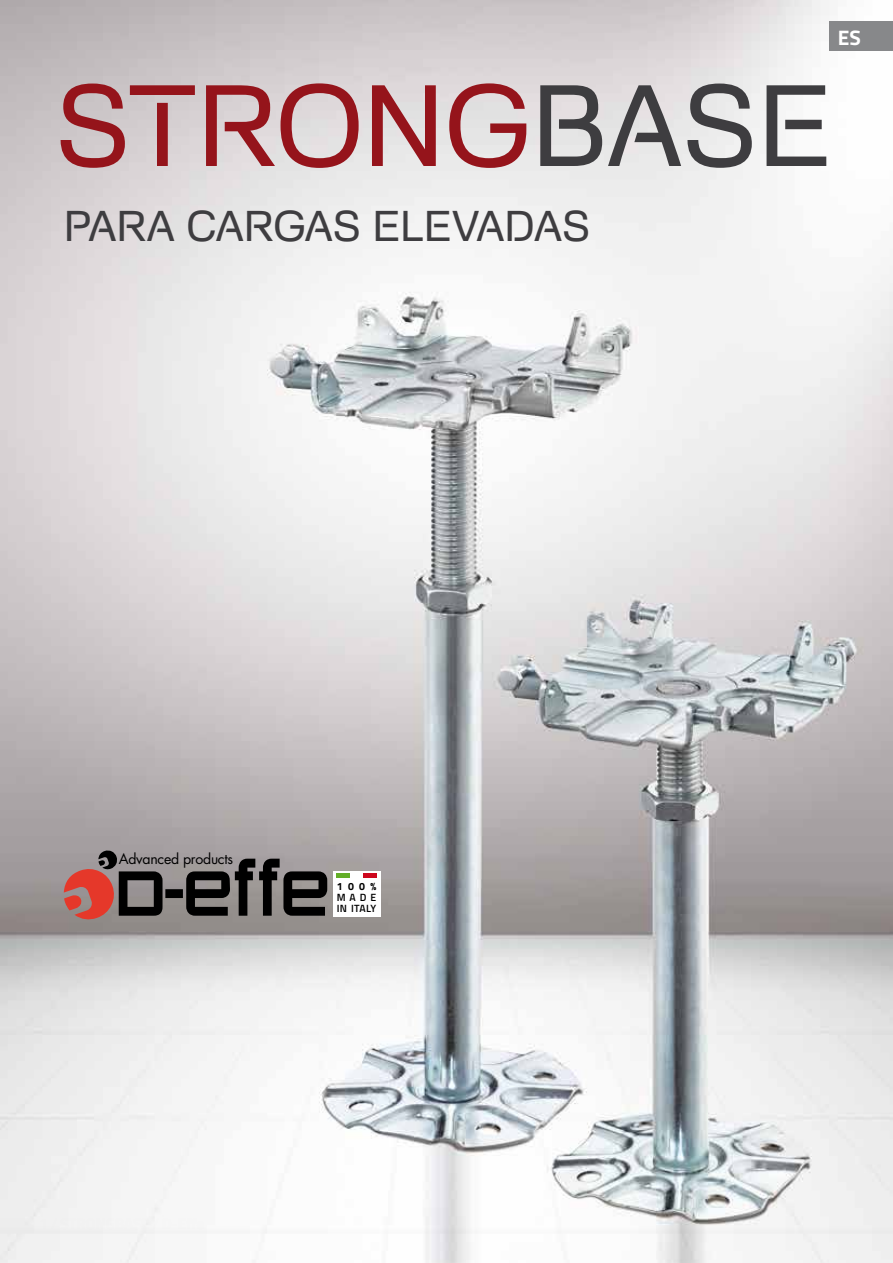
<style>
.page{position:relative;width:893px;height:1263px;background:#fff}
.page>*{position:absolute;margin:0;border:0;box-sizing:border-box;transform-origin:0 0}
.t1{font:112.5px "Foobar Pro";color:#95141b}
.t2{font:42px "Foobar Pro";color:#3e3d40}
.t3{font:700 21px "Titillium Web";color:#fff}
.t4{font:14.1px "Futura";letter-spacing:-.02em;color:#000}
.t5{font:600 10.5px/11.2px "Titillium Web";letter-spacing:.02em;color:#000}
.t6{font:700 10.5px "Titillium Web";color:#000}
.s1{color:#3e3d40}
</style>
<div class="page">
<div style="left:0;top:1218px;width:35px;height:13px;background:#ededed"></div>
<img style="left:1px;top:0;width:892px;height:1263px">
<div style="left:333px;top:871px;width:47px;height:45px;background:#fff"></div>
<svg style="left:64px;top:850px;width:263px;height:69px;background:#746160"></svg>
<div style="left:337px;top:873px;width:13px;height:5px;background:#63ae28"></div>
<div style="left:363px;top:873px;width:13px;height:5px;background:#cd071e"></div>
<div style="left:829px;top:21px;width:64px;height:30px;background:#87888a"></div>
<p class="t3" style="left:838px;top:22px;width:25px">ES</p>
<h1 class="t1" style="left:55px;top:60px;width:778px">STRONG<span class="s1">BASE</span></h1>
<p class="t2" style="left:64px;top:202px;width:528px">PARA CARGAS ELEVADAS</p>
<p class="t4" style="left:119px;top:849px;width:116px">Advanced products</p>
<p class="t6" style="left:337px;top:878px;width:41px">100%</p>
<p class="t5" style="left:337px;top:891px;width:41px">MADE<br>IN ITALY</p>
</div>
